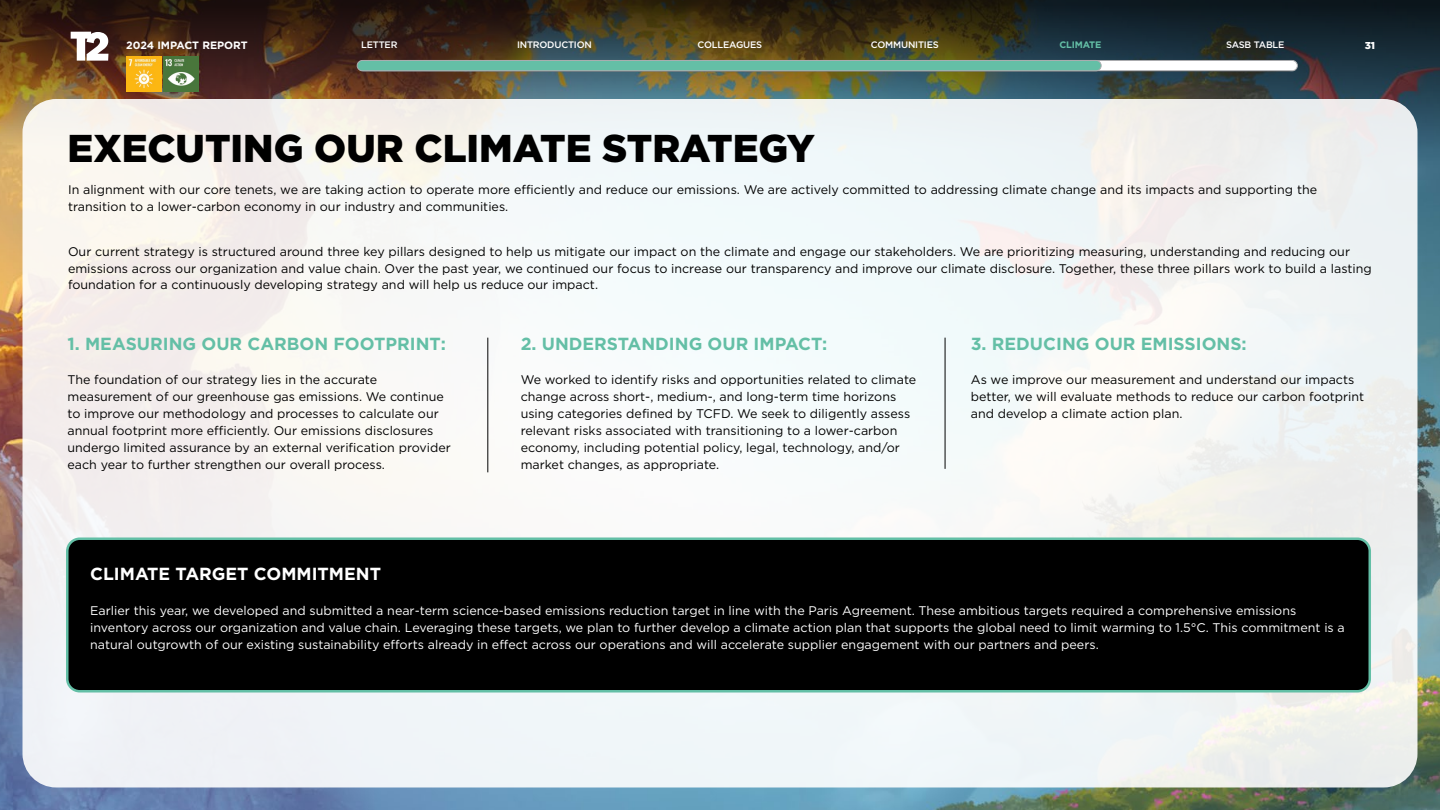
<style>
.page{position:relative;width:1440px;height:810px;background:#fff}
.page>*{position:absolute;margin:0;border:0;box-sizing:border-box;transform-origin:0 0}
.t1{font:900 38.75px "Gotham HTF";color:#000}
.t2{font:700 17.5px "Gotham HTF";color:#64bfa6}
.t3{font:700 17.5px "Gotham HTF";color:#fff}
.t4{font:12.5px/16.9px "Gotham HTF";color:#000}
.t5{font:12.5px/16.9px "Gotham HTF";color:#fff}
.t6{font:700 10.62px "Gotham HTF";color:#fff}
.t7{font:900 10px "Gotham HTF";color:#fff}
.t8{font:500 9.38px "Gotham HTF";letter-spacing:-.02em;color:#fff}
.t9{font:700 9.38px "Gotham HTF";letter-spacing:-.02em;color:#64bfa6}
</style>
<div class="page">
<img style="left:0;top:180px;width:1440px;height:630px">
<img style="left:0;top:0;width:1440px;height:180px">
<div style="left:22px;top:99px;width:1396px;height:689px;background:#f3f6f6;border-radius:34px"></div>
<div style="left:67px;top:539px;width:1303px;height:152px;background:#000;border-radius:12px"></div>
<div style="left:66px;top:538px;width:1305px;height:154px;border:2px solid #63bfa6;border-radius:12px"></div>
<hr style="left:488px;top:338px;width:1px;height:134px;background:#000">
<hr style="left:945px;top:338px;width:1px;height:131px;background:#000">
<img style="left:164px;top:56px;width:35px;height:35px">
<img style="left:126px;top:56px;width:35px;height:35px">
<svg style="left:71px;top:32px;width:37px;height:29px"></svg>
<div style="left:358px;top:60px;width:939px;height:11px;background:#fff;border-radius:5px"></div>
<div style="left:358px;top:60px;width:940px;height:11px;border:1px solid #abadb0;border-radius:5px"></div>
<div style="left:357px;top:60px;width:744px;height:11px;background:#64bfa6;border-radius:5px"></div>
<div style="left:357px;top:60px;width:745px;height:11px;border:1px solid #abadb0;border-radius:5px"></div>
<p class="t6" style="left:126px;top:39px;width:123px">2024 IMPACT REPORT</p>
<p class="t8" style="left:361px;top:39px;width:38px">LETTER</p>
<p class="t8" style="left:517px;top:39px;width:76px">INTRODUCTION</p>
<p class="t8" style="left:698px;top:39px;width:66px">COLLEAGUES</p>
<p class="t8" style="left:871px;top:39px;width:69px">COMMUNITIES</p>
<p class="t9" style="left:1060px;top:39px;width:43px">CLIMATE</p>
<p class="t8" style="left:1226px;top:39px;width:60px">SASB TABLE</p>
<p class="t7" style="left:1365px;top:40px;width:12px">31</p>
<h1 class="t1" style="left:68px;top:126px;width:749px">EXECUTING OUR CLIMATE STRATEGY</h1>
<p class="t4" style="left:68px;top:181px;width:1251px">In alignment with our core tenets, we are taking action to operate more efficiently and reduce our emissions. We are actively committed to addressing climate change and its impacts and supporting the transition to a lower-carbon economy in our industry and communities.</p>
<p class="t4" style="left:68px;top:243px;width:1305px">Our current strategy is structured around three key pillars designed to help us mitigate our impact on the climate and engage our stakeholders. We are prioritizing measuring, understanding and reducing our emissions across our organization and value chain. Over the past year, we continued our focus to increase our transparency and improve our climate disclosure. Together, these three pillars work to build a lasting foundation for a continuously developing strategy and will help us reduce our impact.</p>
<h2 class="t2" style="left:68px;top:334px;width:380px">1. MEASURING OUR CARBON FOOTPRINT:</h2>
<p class="t4" style="left:68px;top:371px;width:385px">The foundation of our strategy lies in the accurate measurement of our greenhouse gas emissions. We continue to improve our methodology and processes to calculate our annual footprint more efficiently. Our emissions disclosures undergo limited assurance by an external verification provider each year to further strengthen our overall process.</p>
<h2 class="t2" style="left:521px;top:334px;width:308px">2. UNDERSTANDING OUR IMPACT:</h2>
<p class="t4" style="left:521px;top:371px;width:397px">We worked to identify risks and opportunities related to climate change across short-, medium-, and long-term time horizons using categories defined by TCFD. We seek to diligently assess relevant risks associated with transitioning to a lower-carbon economy, including potential policy, legal, technology, and/or market changes, as appropriate.</p>
<h2 class="t2" style="left:971px;top:334px;width:277px">3. REDUCING OUR EMISSIONS:</h2>
<p class="t4" style="left:971px;top:371px;width:395px">As we improve our measurement and understand our impacts better, we will evaluate methods to reduce our carbon footprint and develop a climate action plan.</p>
<h2 class="t3" style="left:90px;top:564px;width:292px">CLIMATE TARGET COMMITMENT</h2>
<p class="t5" style="left:90px;top:602px;width:1256px">Earlier this year, we developed and submitted a near-term science-based emissions reduction target in line with the Paris Agreement. These ambitious targets required a comprehensive emissions inventory across our organization and value chain. Leveraging these targets, we plan to further develop a climate action plan that supports the global need to limit warming to 1.5°C. This commitment is a natural outgrowth of our existing sustainability efforts already in effect across our operations and will accelerate supplier engagement with our partners and peers.</p>
</div>
